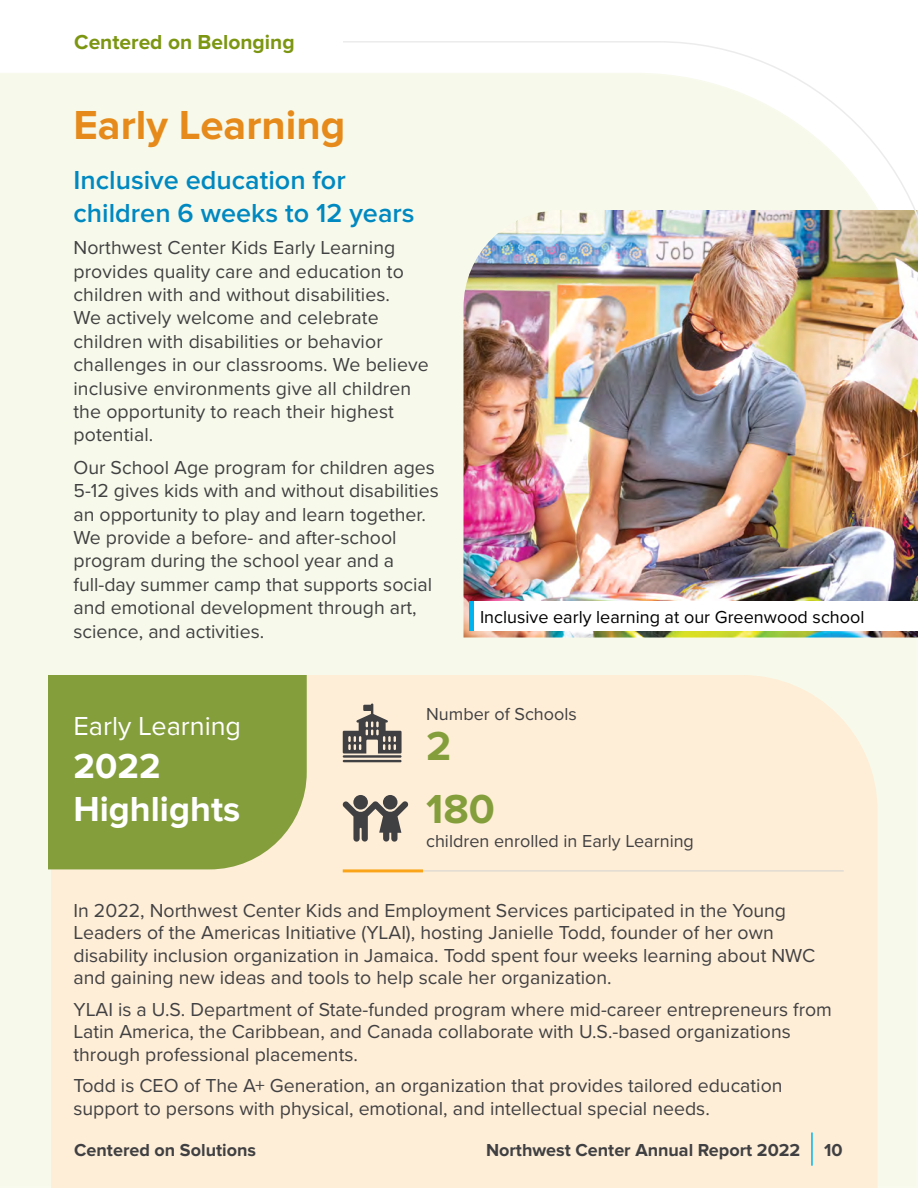
<style>
.page{position:relative;width:918px;height:1188px;background:#fff}
.page>*{position:absolute;margin:0;border:0;box-sizing:border-box;transform-origin:0 0}
.t1{font:700 42px "Proxima Nova";color:#e68a1b}
.t2{font:700 42px "Proxima Nova";color:#849e3c}
.t3{font:700 36px/43.2px "Proxima Nova";color:#fff}
.t4{font:600 27px/32.4px "Proxima Nova";color:#0088c1}
.t5{font:27px "Proxima Nova";color:#fff}
.t6{font:700 21px "Proxima Nova";color:#7c9612}
.t7{font:19.5px/23.4px "Proxima Nova";color:#414042}
.t8{font:700 18px "Proxima Nova";color:#404043}
.t9{font:18px "Proxima Nova";color:#414042}
.Large_body_text{font:18px "Proxima Nova";color:#000}
</style>
<div class="page">
<div style="left:0;top:794px;width:918px;height:394px;background:#f7faeb"></div>
<div style="left:51px;top:794px;width:827px;height:394px;background:#feeed7"></div>
<svg style="left:48px;top:794px;width:259px;height:75px;background:#90a64b"></svg>
<div style="left:353px;top:795px;width:15px;height:15px;background:#404043;border-radius:50%"></div>
<div style="left:383px;top:795px;width:15px;height:15px;background:#404043;border-radius:50%"></div>
<svg style="left:342px;top:801px;width:66px;height:41px;background:#9b948a"></svg>
<hr style="left:422px;top:871px;width:422px;height:1px;background:#d2d2d2">
<hr style="left:343px;top:869px;width:80px;height:3px;background:#faa41a">
<hr style="left:811px;top:1132px;width:2px;height:34px;background:#00b5ef">
<img style="left:0;top:41px;width:918px;height:753px">
<div style="left:0;top:32px;width:342px;height:18px;background:#fff"></div>
<p class="t6" style="left:74px;top:30px;width:222px">Centered on Belonging</p>
<p class="t1" style="left:74px;top:100px;width:273px">Early Learning</p>
<p class="t4" style="left:74px;top:165px;width:343px">Inclusive education for children 6 weeks to 12 years</p>
<p class="t7" style="left:74px;top:235px;width:357px">Northwest Center Kids Early Learning provides quality care and education to children with and without disabilities.<br>We actively welcome and celebrate children with disabilities or behavior challenges in our classrooms. We believe inclusive environments give all children the opportunity to reach their highest potential.</p>
<p class="t7" style="left:74px;top:455px;width:367px">Our School Age program for children ages 5-12 gives kids with and without disabilities an opportunity to play and learn together.<br>We provide a before- and after-school program during the school year and a full-day summer camp that supports social and emotional development through art, science, and activities.</p>
<p class="Large_body_text" style="left:480px;top:604px;width:386px">Inclusive early learning at our Greenwood school</p>
<p class="t5" style="left:74px;top:705px;width:169px">Early Learning</p>
<p class="t3" style="left:74px;top:745px;width:168px">2022<br>Highlights</p>
<p class="t9" style="left:426px;top:700px;width:152px">Number of Schools</p>
<p class="t2" style="left:426px;top:722px;width:27px">2</p>
<p class="t2" style="left:426px;top:785px;width:70px">180</p>
<p class="t9" style="left:426px;top:827px;width:269px">children enrolled in Early Learning</p>
<p class="t7" style="left:74px;top:898px;width:743px;line-height:22.5px">In 2022, Northwest Center Kids and Employment Services participated in the Young Leaders of the Americas Initiative (YLAI), hosting Janielle Todd, founder of her own disability inclusion organization in Jamaica. Todd spent four weeks learning about NWC and gaining new ideas and tools to help scale her organization.</p>
<p class="t7" style="left:74px;top:997px;width:760px;line-height:22.5px">YLAI is a U.S. Department of State-funded program where mid-career entrepreneurs from<br>Latin America, the Caribbean, and Canada collaborate with U.S.-based organizations through professional placements.</p>
<p class="t7" style="left:74px;top:1074px;width:711px;line-height:22.5px">Todd is CEO of The A+ Generation, an organization that provides tailored education support to persons with physical, emotional, and intellectual special needs.</p>
<p class="t8" style="left:74px;top:1140px;width:183px">Centered on Solutions</p>
<p class="t8" style="left:486px;top:1140px;width:316px">Northwest Center Annual Report 2022</p>
<p class="t8" style="left:824px;top:1140px;width:20px">10</p>
</div>
